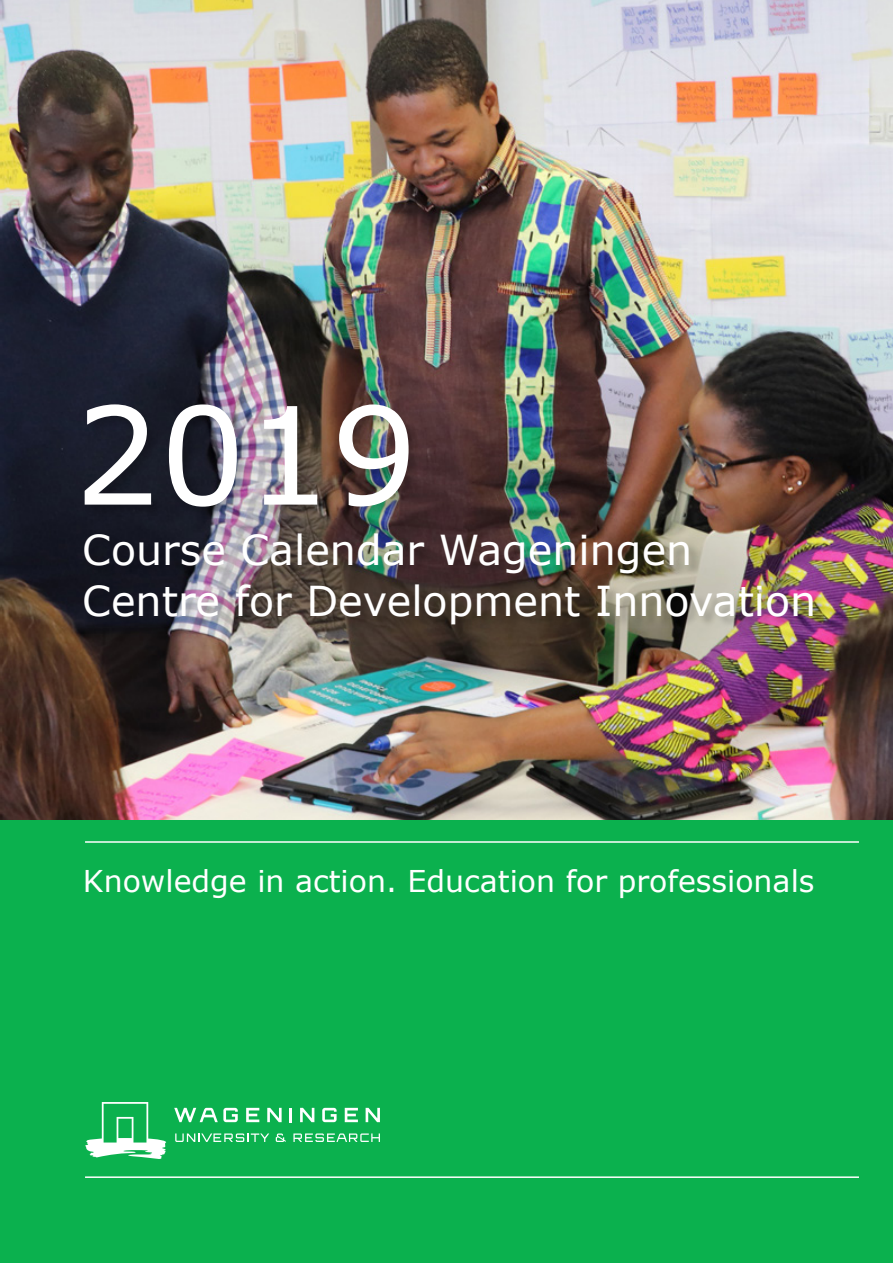
<style>
.page{position:relative;width:893px;height:1263px;background:#fff}
.page>*{position:absolute;margin:0;border:0;box-sizing:border-box;transform-origin:0 0}
.t1{font:135px "Verdana";color:#fff}
.t2{font:41.25px/51px "Verdana";color:#fff}
.t3{font:30px "Verdana";color:#fff}
</style>
<div class="page">
<img style="left:0;top:0;width:893px;height:821px">
<div style="left:0;top:821px;width:893px;height:442px;background:#0bb14e"></div>
<hr style="left:85px;top:841px;width:774px;height:2px;background:#fff">
<svg style="left:85px;top:1102px;width:82px;height:57px"></svg>
<svg style="left:246px;top:1108px;width:13px;height:14px"></svg>
<svg style="left:267px;top:1108px;width:15px;height:14px"></svg>
<hr style="left:289px;top:1108px;width:3px;height:14px;background:#fff">
<svg style="left:300px;top:1108px;width:14px;height:14px"></svg>
<svg style="left:322px;top:1108px;width:15px;height:14px"></svg>
<svg style="left:345px;top:1108px;width:13px;height:14px"></svg>
<svg style="left:366px;top:1108px;width:14px;height:14px"></svg>
<svg style="left:174px;top:1108px;width:64px;height:14px"></svg>
<svg style="left:175px;top:1133px;width:94px;height:9px"></svg>
<svg style="left:293px;top:1133px;width:87px;height:9px"></svg>
<svg style="left:276px;top:1133px;width:10px;height:9px"></svg>
<hr style="left:85px;top:1176px;width:774px;height:2px;background:#fff">
<div style="left:84px;top:405px;width:337px;height:114px;background:#000;opacity:.2"></div>
<div style="left:85px;top:534px;width:741px;height:101px;background:#000;opacity:.2"></div>
<h1 class="t1" style="left:74px;top:363px;width:345px">2019</h1>
<p class="t2" style="left:82px;top:524px;width:736px">Course Calendar Wageningen<br>Centre for Development Innovation</p>
<p class="t3" style="left:83px;top:861px;width:733px">Knowledge in action. Education for professionals</p>
</div>
